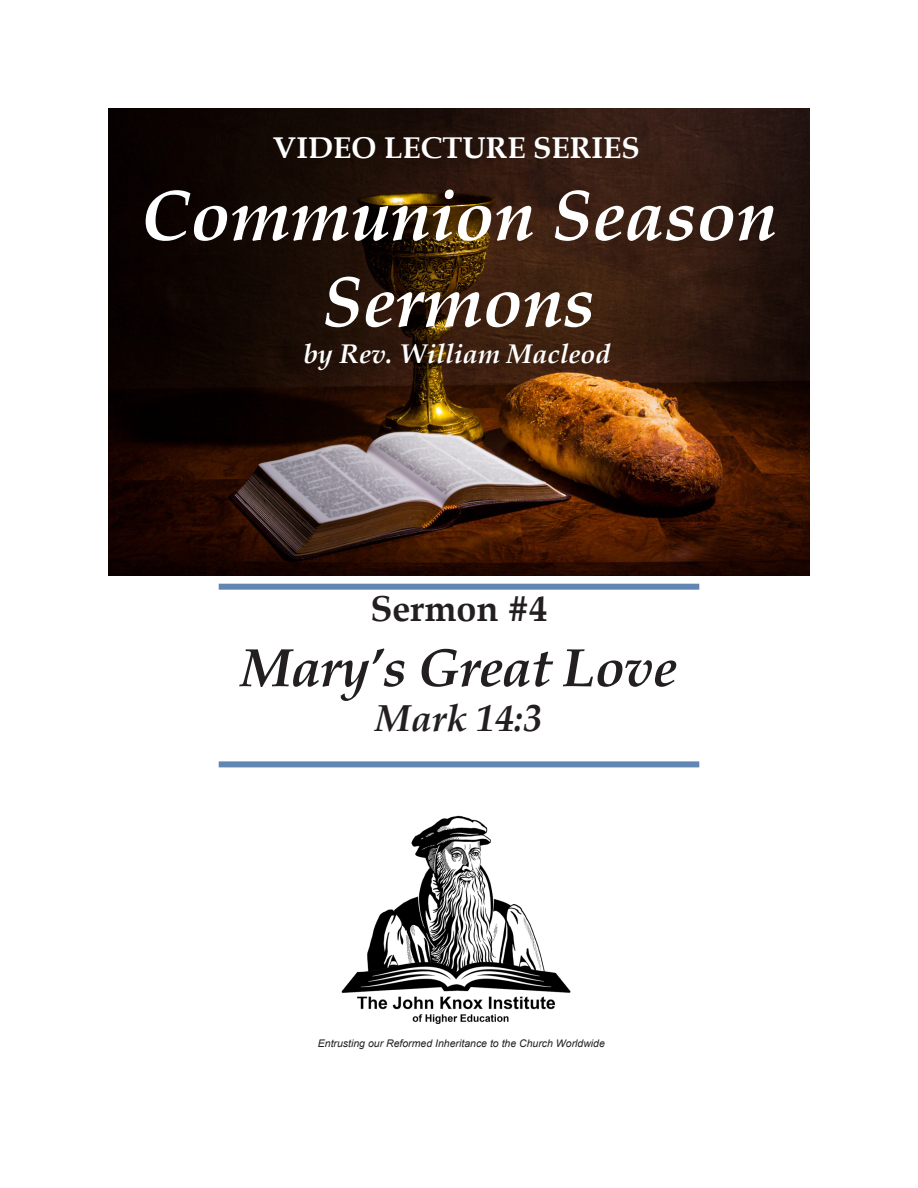
<style>
.page{position:relative;width:918px;height:1188px;background:#fff}
.page>*{position:absolute;margin:0;border:0;box-sizing:border-box;transform-origin:0 0}
.t1{font:italic 700 72px/86.4px "Book Antiqua";color:#fff;text-align:center}
.t2{font:italic 700 54px "Book Antiqua";letter-spacing:-.02em;color:#231f20}
.t3{font:italic 700 37.5px "Book Antiqua";color:#231f20}
.t4{font:700 36px "Book Antiqua";color:#231f20}
.t5{font:700 30px "Book Antiqua";color:#fff}
.t6{font:italic 700 27px "Book Antiqua";color:#fff}
.t7{font:italic 10.5px "Arial";color:#231f20}
</style>
<div class="page">
<img style="left:108px;top:108px;width:702px;height:467px">
<img style="left:341px;top:815px;width:230px;height:209px">
<div style="left:219px;top:761px;width:480px;height:6px;background:#6086b1"></div>
<div style="left:219px;top:584px;width:480px;height:6px;background:#6086b1"></div>
<p class="t5" style="left:273px;top:127px;width:368px">VIDEO LECTURE SERIES</p>
<p class="t1" style="left:141px;top:172px;width:637px">Communion Season<br>Sermons</p>
<p class="t6" style="left:303px;top:335px;width:308px">by Rev. William Macleod</p>
<p class="t4" style="left:371px;top:585px;width:178px">Sermon #4</p>
<p class="t2" style="left:241px;top:630px;width:437px">Mary’s Great Love</p>
<p class="t3" style="left:376px;top:692px;width:168px">Mark 14:3</p>
<p class="t7" style="left:318px;top:1037px;width:289px">Entrusting our Reformed Inheritance to the Church Worldwide</p>
</div>
